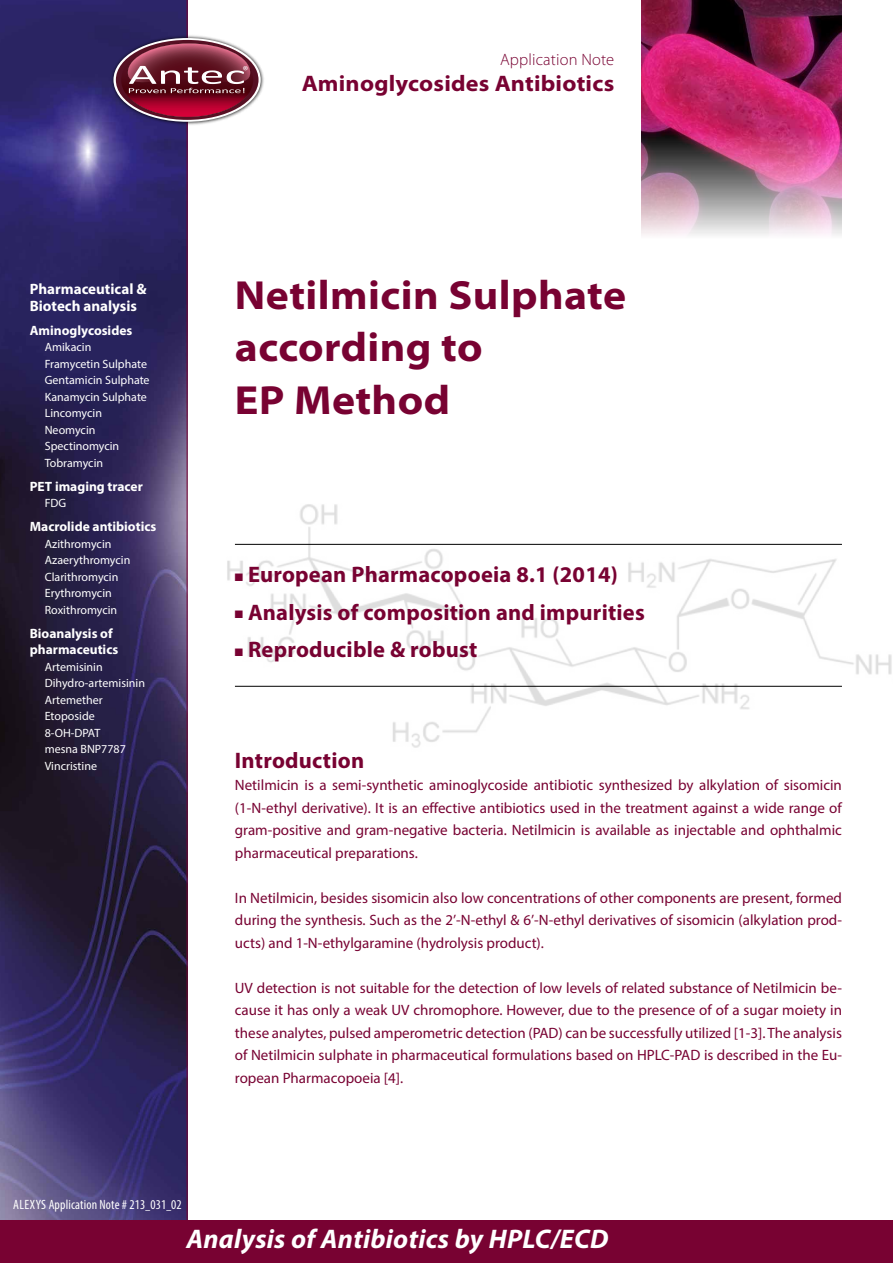
<style>
.page{position:relative;width:893px;height:1263px;background:#fff}
.page>*{position:absolute;margin:0;border:0;box-sizing:border-box;transform-origin:0 0}
.t1{font:700 semi-expanded 40.8px/52.5px "Myriad Pro";letter-spacing:.01em;color:#780232}
.t2{font:italic 700 27px "Myriad Pro";letter-spacing:.01em;color:#fff}
.t3{font:700 22.5px "Myriad Pro";letter-spacing:.01em;color:#780232}
.t4{font:700 semi-expanded 22.5px "Myriad Pro";letter-spacing:.01em;color:#780232}
.t5{font:300 16.5px "Myriad Pro";letter-spacing:.01em;color:#780232}
.t6{font:15px/22.5px "Myriad Pro";color:#780232;text-align:justify}
.t7{font:700 15px/16.5px "Myriad Pro";color:#fff}
.t8{font:700 13.5px/16.5px "Myriad Pro";color:#fff}
.t9{font:condensed 13.5px "Myriad Pro";letter-spacing:.01em;color:#fff}
.t10{font:13.2px "Myriad Pro";color:#fff}
.t11{font:12px/16.5px "Myriad Pro";color:#fff}
</style>
<div class="page">
<img style="left:0;top:0;width:187px;height:1220px">
<img style="left:227px;top:504px;width:665px;height:244px">
<hr style="left:187px;top:0;width:1px;height:1263px;background:#780232">
<hr style="left:235px;top:544px;width:607px;height:1px;background:#000">
<div style="left:0;top:1220px;width:893px;height:43px;background:#780232"></div>
<hr style="left:235px;top:686px;width:607px;height:1px;background:#000">
<img style="left:109px;top:34px;width:155px;height:92px">
<svg style="left:113px;top:38px;width:148px;height:84px"></svg>
<svg style="left:116px;top:40px;width:142px;height:80px"></svg>
<svg style="left:121px;top:43px;width:132px;height:74px"></svg>
<img style="left:641px;top:0;width:201px;height:235px">
<p class="t10" style="left:243px;top:62px;width:7px">®</p>
<p class="t5" style="left:500px;top:50px;width:116px">Application Note</p>
<h3 class="t4" style="left:302px;top:71px;width:314px">Aminoglycosides Antibiotics</h3>
<p class="t7" style="left:30px;top:280px;width:118px">Pharmaceutical &amp;<br>Biotech analysis</p>
<p class="t8" style="left:30px;top:322px;width:104px">Aminoglycosides</p>
<p class="t11" style="left:45px;top:339px;width:106px">Amikacin<br>Framycetin Sulphate<br>Gentamicin Sulphate<br>Kanamycin Sulphate<br>Lincomycin<br>Neomycin<br>Spectinomycin<br>Tobramycin</p>
<p class="t8" style="left:30px;top:478px;width:115px">PET imaging tracer</p>
<p class="t11" style="left:45px;top:495px;width:23px">FDG</p>
<p class="t8" style="left:30px;top:518px;width:128px">Macrolide antibiotics</p>
<p class="t11" style="left:45px;top:535px;width:87px">Azithromycin<br>Azaerythromycin<br>Clarithromycin<br>Erythromycin<br>Roxithromycin</p>
<p class="t8" style="left:30px;top:625px;width:90px">Bioanalysis of pharmaceutics</p>
<p class="t11" style="left:45px;top:658px;width:102px">Artemisinin<br>Dihydro-artemisinin<br>Artemether<br>Etoposide<br>8-OH-DPAT<br>mesna BNP7787<br>Vincristine</p>
<p class="t9" style="left:13px;top:1197px;width:170px">ALEXYS Application Note # 213_031_02</p>
<h1 class="t1" style="left:235px;top:269px;width:393px">Netilmicin Sulphate according to<br>EP Method</h1>
<h3 class="t3" style="left:235px;top:560px;width:384px">■ European Pharmacopoeia 8.1 (2014)</h3>
<h3 class="t3" style="left:235px;top:597px;width:411px">■ Analysis of composition and impurities</h3>
<h3 class="t3" style="left:235px;top:635px;width:244px">■ Reproducible &amp; robust</h3>
<h3 class="t3" style="left:235px;top:745px;width:131px">Introduction</h3>
<p class="t6" style="left:235px;top:774px;width:608px">Netilmicin is a semi-synthetic aminoglycoside antibiotic synthesized by alkylation of sisomicin (1-N-ethyl derivative). It is an effective antibiotics used in the treatment against a wide range of gram-positive and gram-negative bacteria. Netilmicin is available as injectable and ophthalmic pharmaceutical preparations.</p>
<p class="t6" style="left:235px;top:886px;width:609px">In Netilmicin, besides sisomicin also low concentrations of other components are present, formed during the synthesis. Such as the 2’-N-ethyl &amp; 6’-N-ethyl derivatives of sisomicin (alkylation prod&shy;ucts) and 1-N-ethylgaramine (hydrolysis product).</p>
<p class="t6" style="left:235px;top:976px;width:609px">UV detection is not suitable for the detection of low levels of related substance of Netilmicin be&shy;cause it has only a weak UV chromophore. However, due to the presence of of a sugar moiety in these analytes, pulsed amperometric detection (PAD) can be successfully utilized [1-3]. The analysis of Netilmicin sulphate in pharmaceutical formulations based on HPLC-PAD is described in the Eu&shy;ropean Pharmacopoeia [4].</p>
<h2 class="t2" style="left:186px;top:1221px;width:424px">Analysis of Antibiotics by HPLC/ECD</h2>
</div>
